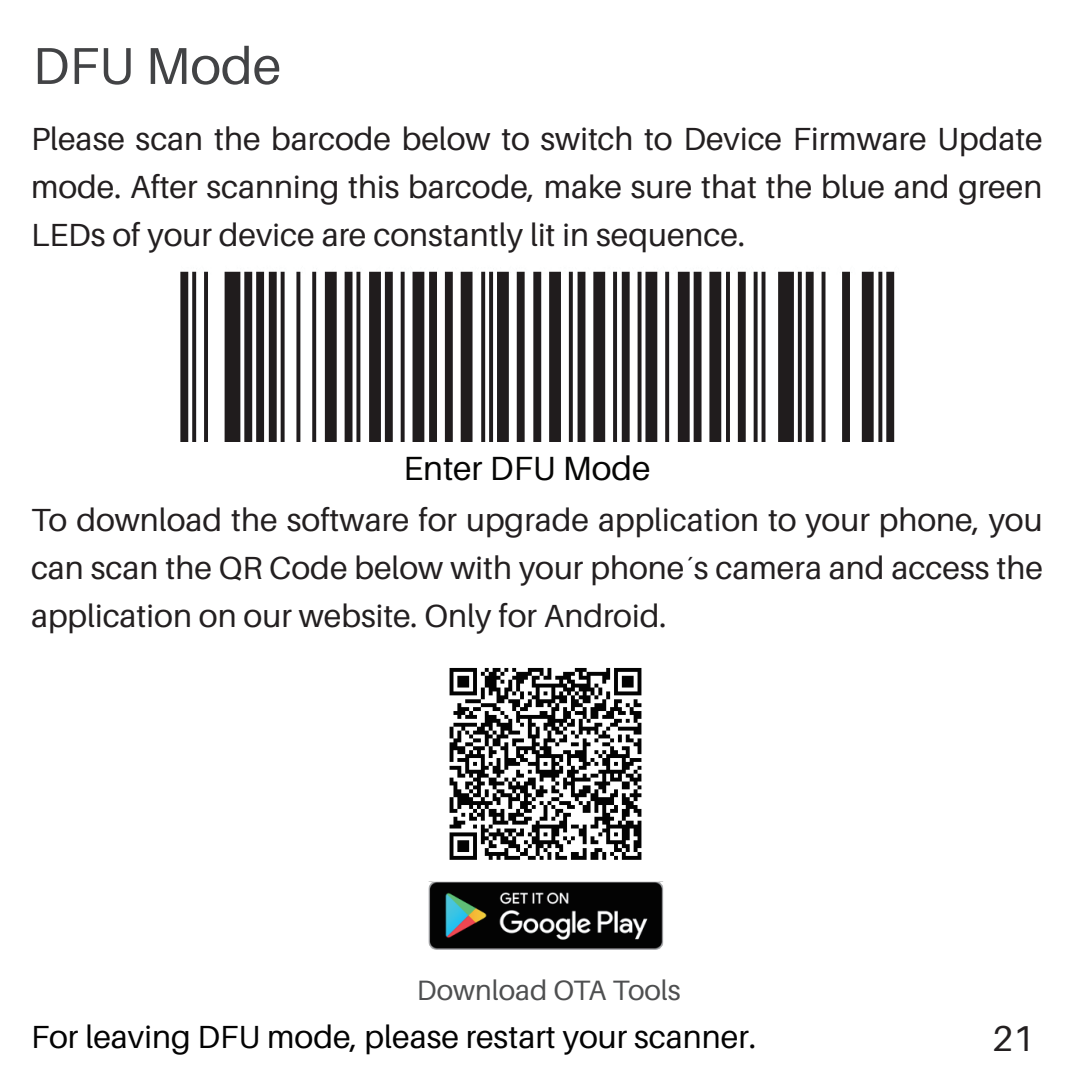
<style>
.page{position:relative;width:1078px;height:1078px;background:#fff}
.page>*{position:absolute;margin:0;border:0;box-sizing:border-box;transform-origin:0 0}
.t1{font:52px "Aileron";color:#424345}
.t2{font:36px "Aileron";color:#231f20}
.t3{font:33.6px "Aileron";color:#050504}
.t4{font:32px/48px "Aileron";color:#231f20;text-align:justify}
.t5{font:32px "Aileron";color:#030303}
.t6{font:28px "Aileron";color:#4e4f50}
</style>
<div class="page">
<img style="left:180px;top:271px;width:715px;height:170px">
<img style="left:428px;top:667px;width:236px;height:283px">
<h1 class="t1" style="left:33px;top:37px;width:250px">DFU Mode</h1>
<p class="t4" style="left:31px;top:116px;width:1012px">Please scan the barcode below to switch to Device Firmware Update mode. After scanning this barcode, make sure that the blue and green LEDs of your device are constantly lit in sequence.</p>
<p class="t3" style="left:403px;top:449px;width:248px">Enter DFU Mode</p>
<p class="t4" style="left:31px;top:496px;width:1013px">To download the software for upgrade application to your phone, you can scan the QR Code below with your phone´s camera and access the application on our website. Only for Android.</p>
<p class="t6" style="left:417px;top:974px;width:265px">Download OTA Tools</p>
<p class="t5" style="left:31px;top:1019px;width:726px">For leaving DFU mode, please restart your scanner.</p>
<p class="t2" style="left:992px;top:1018px;width:43px">21</p>
</div>
